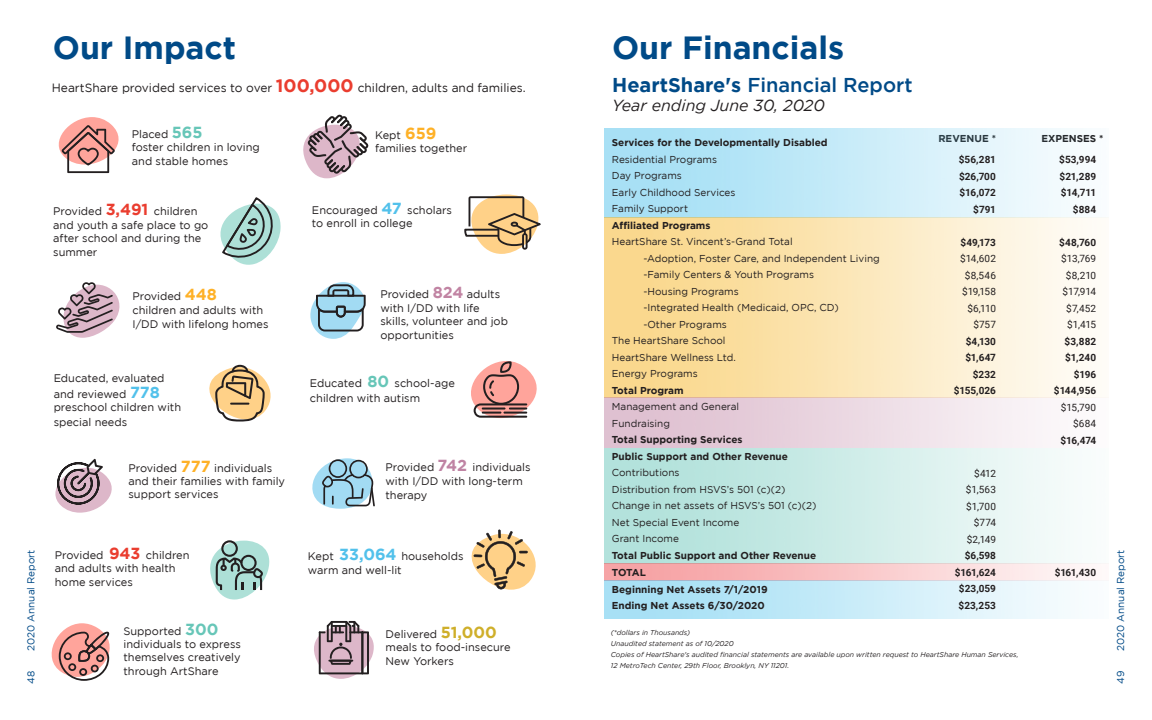
<style>
.page{position:relative;width:1152px;height:720px;background:#fff}
.page>*{position:absolute;margin:0;border:0;box-sizing:border-box;transform-origin:0 0}
.t1{font:700 32px "Gotham";color:#004a87}
.t2{font:500 20px "Gotham";color:#004a87}
.t3{font:italic 16px "Gotham";color:#231f20}
.t4{font:12px "Gotham";color:#231f20}
.t5{font:11px/13.2px "Gotham";color:#231f20}
.t6{font:10px "Gotham";color:#231f20}
.t7{font:700 10px "Gotham";color:#231f20}
.t8{font:700 10px "Roboto";color:#231f20}
.t9{font:10px "Roboto";letter-spacing:-.01em;color:#231f20}
.t10{font:10px "Gotham";color:#004a87}
.t11{font:italic 7px "Gotham";color:#231f20}
.s1{font-weight:700;font-size:18px;color:#ea3d2f}
.s2{font-weight:700;font-size:16px;color:#67c6b8}
.s3{font-weight:700;font-size:16px;color:#feb127}
.s4{font-weight:700;font-size:16px;color:#ea3d2f}
.s5{font-weight:700;font-size:16px;color:#52c1eb}
.s6{font-weight:700;font-size:16px;color:#c184a3}
.s7{font-weight:700;font-size:16px;color:#bf83a3}
.s8{font-weight:700;font-size:16px;color:#cfaf2a}
.s9{font-weight:700}
</style>
<div class="page">
<svg style="left:58px;top:117px;width:61px;height:56px"></svg>
<svg style="left:303px;top:115px;width:65px;height:63px"></svg>
<svg style="left:220px;top:197px;width:61px;height:68px"></svg>
<svg style="left:464px;top:194px;width:77px;height:60px"></svg>
<svg style="left:310px;top:282px;width:56px;height:57px"></svg>
<svg style="left:210px;top:540px;width:60px;height:60px"></svg>
<svg style="left:55px;top:459px;width:57px;height:54px"></svg>
<svg style="left:51px;top:623px;width:59px;height:58px"></svg>
<svg style="left:314px;top:621px;width:60px;height:58px"></svg>
<svg style="left:312px;top:458px;width:63px;height:51px"></svg>
<svg style="left:56px;top:282px;width:64px;height:56px"></svg>
<svg style="left:471px;top:530px;width:65px;height:60px"></svg>
<svg style="left:471px;top:361px;width:66px;height:57px"></svg>
<svg style="left:209px;top:365px;width:62px;height:57px"></svg>
<p class="t1" style="left:53px;top:30px;width:185px">Our Impact</p>
<p class="t4" style="left:52px;top:81px;width:475px">HeartShare provided services to over <span class="s1">100,000</span> children, adults and families.</p>
<p class="t5" style="left:132px;top:127px;width:72px">Placed <span class="s2">565</span></p>
<p class="t5" style="left:132px;top:140px;width:129px;line-height:14.4px">foster children in loving and stable homes</p>
<p class="t5" style="left:375px;top:128px;width:63px">Kept <span class="s3">659</span></p>
<p class="t5" style="left:375px;top:141px;width:94px">families together</p>
<p class="t5" style="left:53px;top:205px;width:157px">Provided <span class="s4">3,491</span> children and youth a safe place to go after school and during the</p>
<p class="t5" style="left:53px;top:245px;width:46px">summer</p>
<p class="t5" style="left:132px;top:290px;width:86px">Provided <span class="s3">448</span></p>
<p class="t5" style="left:132px;top:303px;width:132px">children and adults with</p>
<p class="t5" style="left:132px;top:317px;width:138px">I/DD with lifelong homes</p>
<p class="t5" style="left:54px;top:372px;width:112px">Educated, evaluated</p>
<p class="t5" style="left:54px;top:388px;width:129px">and reviewed <span class="s5">778 </span>preschool children with</p>
<p class="t5" style="left:54px;top:415px;width:75px">special needs</p>
<p class="t5" style="left:128px;top:461px;width:158px">Provided <span class="s3">777</span> individuals and their families with family support services</p>
<p class="t5" style="left:312px;top:203px;width:142px">Encouraged <span class="s5">47</span> scholars to enroll in college</p>
<p class="t5" style="left:380px;top:288px;width:121px">Provided <span class="s6">824</span> adults</p>
<p class="t5" style="left:380px;top:301px;width:129px">with I/DD with life skills, volunteer and job</p>
<p class="t5" style="left:380px;top:329px;width:75px">opportunities</p>
<p class="t5" style="left:310px;top:376px;width:146px;line-height:14.4px">Educated <span class="s2">80</span> school-age children with autism</p>
<p class="t5" style="left:386px;top:461px;width:147px">Provided <span class="s7">742</span> individuals with I/DD with long-term</p>
<p class="t5" style="left:386px;top:488px;width:43px">therapy</p>
<p class="t10" style="left:25px;top:651px;width:103px;rotate:-90deg">2020 Annual Report</p>
<p class="t10" style="left:25px;top:684px;width:15px;rotate:-90deg">48</p>
<p class="t5" style="left:55px;top:548px;width:136px">Provided <span class="s4">943</span> children and adults with health</p>
<p class="t5" style="left:55px;top:576px;width:80px">home services</p>
<p class="t5" style="left:123px;top:624px;width:96px">Supported <span class="s2">300</span></p>
<p class="t5" style="left:123px;top:638px;width:119px">individuals to express themselves creatively</p>
<p class="t5" style="left:123px;top:664px;width:97px">through ArtShare</p>
<p class="t5" style="left:308px;top:549px;width:157px">Kept <span class="s5">33,064</span> households</p>
<p class="t5" style="left:308px;top:563px;width:95px">warm and well-lit</p>
<p class="t5" style="left:386px;top:628px;width:113px">Delivered <span class="s8">51,000</span></p>
<p class="t5" style="left:386px;top:641px;width:127px">meals to food-insecure</p>
<p class="t5" style="left:386px;top:654px;width:70px">New Yorkers</p>
<p class="t1" style="left:612px;top:30px;width:234px">Our Financials</p>
<p class="t2" style="left:612px;top:73px;width:302px"><span class="s9">HeartShare's</span> Financial Report</p>
<p class="t3" style="left:612px;top:96px;width:214px">Year ending June 30, 2020</p>
<p class="t7" style="left:938px;top:133px;width:59px">REVENUE *</p>
<p class="t7" style="left:1042px;top:133px;width:64px">EXPENSES *</p>
<p class="t7" style="left:612px;top:137px;width:217px">Services for the Developmentally Disabled</p>
<p class="t6" style="left:612px;top:154px;width:107px">Residential Programs</p>
<p class="t6" style="left:612px;top:170px;width:72px">Day Programs</p>
<p class="t6" style="left:612px;top:187px;width:125px">Early Childhood Services</p>
<p class="t6" style="left:612px;top:203px;width:78px">Family Support</p>
<p class="t7" style="left:612px;top:219px;width:100px">Affiliated Programs</p>
<p class="t6" style="left:612px;top:236px;width:182px">HeartShare St. Vincent’s-Grand Total</p>
<p class="t6" style="left:643px;top:253px;width:238px">-Adoption, Foster Care, and Independent Living</p>
<p class="t6" style="left:643px;top:269px;width:172px">-Family Centers &amp; Youth Programs</p>
<p class="t6" style="left:643px;top:286px;width:97px">-Housing Programs</p>
<p class="t6" style="left:643px;top:302px;width:197px">-Integrated Health (Medicaid, OPC, CD)</p>
<p class="t6" style="left:643px;top:319px;width:85px">-Other Programs</p>
<p class="t6" style="left:612px;top:335px;width:115px">The HeartShare School</p>
<p class="t6" style="left:612px;top:352px;width:126px">HeartShare Wellness Ltd.</p>
<p class="t6" style="left:612px;top:368px;width:87px">Energy Programs</p>
<p class="t7" style="left:612px;top:384px;width:73px">Total Program</p>
<p class="t6" style="left:612px;top:401px;width:129px">Management and General</p>
<p class="t6" style="left:612px;top:418px;width:60px">Fundraising</p>
<p class="t7" style="left:612px;top:434px;width:132px">Total Supporting Services</p>
<p class="t7" style="left:612px;top:450px;width:178px">Public Support and Other Revenue</p>
<p class="t6" style="left:612px;top:467px;width:69px">Contributions</p>
<p class="t6" style="left:612px;top:484px;width:175px">Distribution from HSVS’s 501 (c)(2)</p>
<p class="t6" style="left:612px;top:500px;width:206px">Change in net assets of HSVS’s 501 (c)(2)</p>
<p class="t6" style="left:612px;top:517px;width:129px">Net Special Event Income</p>
<p class="t6" style="left:612px;top:533px;width:69px">Grant Income</p>
<p class="t7" style="left:612px;top:549px;width:206px">Total Public Support and Other Revenue</p>
<p class="t7" style="left:612px;top:567px;width:36px">TOTAL</p>
<p class="t7" style="left:612px;top:583px;width:157px">Beginning Net Assets 7/1/2019</p>
<p class="t7" style="left:612px;top:600px;width:154px">Ending Net Assets 6/30/2020</p>
<p class="t11" style="left:611px;top:628px;width:81px">(*dollars in Thousands)</p>
<p class="t11" style="left:611px;top:639px;width:124px">Unaudited statement as of 10/2020</p>
<p class="t11" style="left:611px;top:650px;width:409px">Copies of HeartShare's audited financial statements are available upon written request to HeartShare Human Services,</p>
<p class="t11" style="left:611px;top:661px;width:180px">12 MetroTech Center, 29th Floor, Brooklyn, NY 11201.</p>
<p class="t8" style="left:959px;top:153px;width:39px">$56,281</p>
<p class="t8" style="left:959px;top:169px;width:38px">$26,700</p>
<p class="t8" style="left:960px;top:186px;width:38px">$16,072</p>
<p class="t8" style="left:973px;top:202px;width:24px">$791</p>
<p class="t8" style="left:961px;top:235px;width:37px">$49,173</p>
<p class="t9" style="left:960px;top:252px;width:37px">$14,602</p>
<p class="t9" style="left:965px;top:268px;width:33px">$8,546</p>
<p class="t9" style="left:962px;top:285px;width:35px">$19,158</p>
<p class="t9" style="left:967px;top:301px;width:30px">$6,110</p>
<p class="t9" style="left:973px;top:318px;width:24px">$757</p>
<p class="t8" style="left:966px;top:334px;width:32px">$4,130</p>
<p class="t8" style="left:965px;top:351px;width:32px">$1,647</p>
<p class="t8" style="left:973px;top:367px;width:25px">$232</p>
<p class="t8" style="left:954px;top:384px;width:44px">$155,026</p>
<p class="t8" style="left:1059px;top:153px;width:39px">$53,994</p>
<p class="t8" style="left:1059px;top:169px;width:38px">$21,289</p>
<p class="t8" style="left:1061px;top:186px;width:37px">$14,711</p>
<p class="t8" style="left:1073px;top:202px;width:25px">$884</p>
<p class="t8" style="left:1059px;top:235px;width:39px">$48,760</p>
<p class="t9" style="left:1061px;top:252px;width:37px">$13,769</p>
<p class="t9" style="left:1066px;top:268px;width:32px">$8,210</p>
<p class="t9" style="left:1063px;top:285px;width:35px">$17,914</p>
<p class="t9" style="left:1066px;top:301px;width:31px">$7,452</p>
<p class="t9" style="left:1067px;top:318px;width:31px">$1,415</p>
<p class="t8" style="left:1064px;top:334px;width:33px">$3,882</p>
<p class="t8" style="left:1065px;top:351px;width:33px">$1,240</p>
<p class="t8" style="left:1074px;top:367px;width:24px">$196</p>
<p class="t8" style="left:1054px;top:384px;width:44px">$144,956</p>
<p class="t9" style="left:1061px;top:400px;width:37px">$15,790</p>
<p class="t9" style="left:1073px;top:417px;width:25px">$684</p>
<p class="t8" style="left:1060px;top:433px;width:37px">$16,474</p>
<p class="t9" style="left:974px;top:466px;width:23px">$412</p>
<p class="t9" style="left:966px;top:483px;width:32px">$1,563</p>
<p class="t9" style="left:966px;top:499px;width:31px">$1,700</p>
<p class="t9" style="left:974px;top:516px;width:24px">$774</p>
<p class="t9" style="left:967px;top:532px;width:31px">$2,149</p>
<p class="t8" style="left:965px;top:549px;width:33px">$6,598</p>
<p class="t8" style="left:955px;top:565px;width:43px">$161,624</p>
<p class="t8" style="left:959px;top:582px;width:39px">$23,059</p>
<p class="t8" style="left:959px;top:598px;width:39px">$23,253</p>
<p class="t8" style="left:1055px;top:565px;width:43px">$161,430</p>
<p class="t10" style="left:1115px;top:651px;width:103px;rotate:-90deg">2020 Annual Report</p>
<p class="t10" style="left:1115px;top:684px;width:15px;rotate:-90deg">49</p>
</div>
